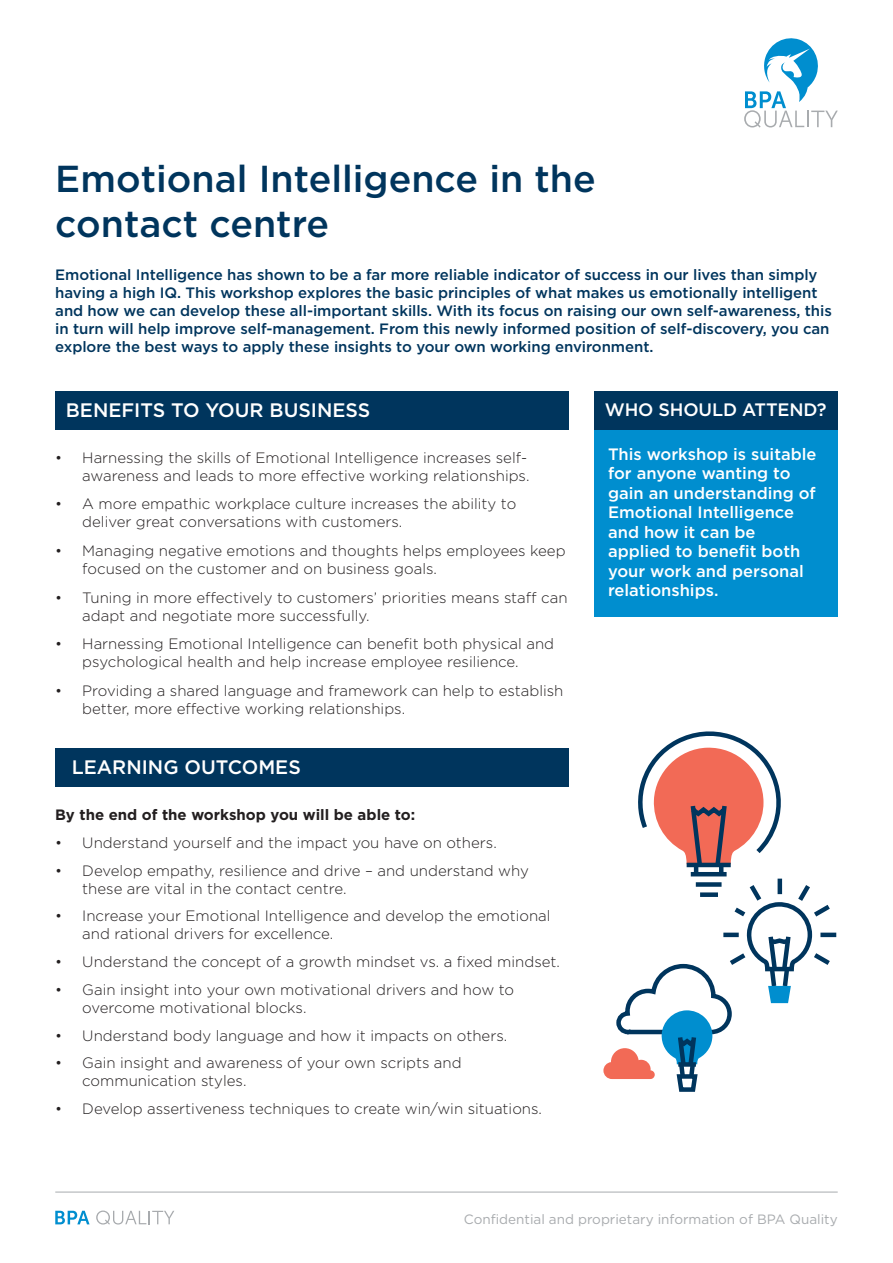
<style>
.page{position:relative;width:893px;height:1263px;background:#fff}
.page>*{position:absolute;margin:0;border:0;box-sizing:border-box;transform-origin:0 0}
.t1{font:500 37.5px/45px "Gotham";color:#00355d}
.t2{font:500 19.5px "Gotham";color:#fff}
.t3{font:500 18px "Gotham";letter-spacing:-.01em;color:#fff}
.t4{font:500 16.5px/19.5px "Gotham";color:#fff}
.t5{font:300 15px/18px "Gotham";color:#231f20}
.t6{font:500 15px/18px "Gotham";letter-spacing:-.005em;color:#00355d}
.t7{font:700 15px "Gotham";color:#231f20}
.t8{font:13.5px "Gotham";color:#a8abae}
</style>
<div class="page">
<div style="left:594px;top:429px;width:244px;height:188px;background:#008ecf"></div>
<svg style="left:665px;top:731px;width:172px;height:234px"></svg>
<svg style="left:603px;top:747px;width:211px;height:345px"></svg>
<div style="left:55px;top:391px;width:513px;height:38px;background:#00355d"></div>
<div style="left:594px;top:391px;width:244px;height:38px;background:#00355d"></div>
<div style="left:55px;top:748px;width:513px;height:39px;background:#00355d"></div>
<svg style="left:744px;top:38px;width:94px;height:90px"></svg>
<svg style="left:55px;top:1211px;width:35px;height:13px"></svg>
<svg style="left:96px;top:1210px;width:78px;height:14px"></svg>
<hr style="left:55px;top:1192px;width:783px;height:1px;background:#a8abae">
<p class="t1" style="left:55px;top:155px;width:542px">Emotional Intelligence in the contact centre</p>
<p class="t6" style="left:55px;top:266px;width:778px">Emotional Intelligence has shown to be a far more reliable indicator of success in our lives than simply having a high IQ. This workshop explores the basic principles of what makes us emotionally intelligent and how we can develop these all-important skills. With its focus on raising our own self-awareness, this in turn will help improve self-management. From this newly informed position of self-discovery, you can explore the best ways to apply these insights to your own working environment.</p>
<p class="t2" style="left:66px;top:397px;width:306px">BENEFITS TO YOUR BUSINESS</p>
<p class="t3" style="left:605px;top:398px;width:223px">WHO SHOULD ATTEND?</p>
<p class="t5" style="left:55px;top:448px;width:476px;text-align:right">• Harnessing the skills of Emotional Intelligence increases self&shy;awareness and leads to more effective working relationships.</p>
<p class="t5" style="left:82px;top:495px;width:436px;text-indent:-27px">• A more empathic workplace culture increases the ability to deliver great conversations with customers.</p>
<p class="t5" style="left:82px;top:541px;width:485px;text-indent:-27px">• Managing negative emotions and thoughts helps employees keep focused on the customer and on business goals.</p>
<p class="t5" style="left:82px;top:588px;width:487px;text-indent:-27px">• Tuning in more effectively to customers’ priorities means staff can adapt and negotiate more successfully.</p>
<p class="t5" style="left:55px;top:635px;width:500px;text-align:center">• Harnessing Emotional Intelligence can benefit both physical and psychological health and help increase employee resilience.</p>
<p class="t5" style="left:82px;top:681px;width:483px;text-indent:-27px">• Providing a shared language and framework can help to establish better, more effective working relationships.</p>
<p class="t2" style="left:72px;top:754px;width:231px">LEARNING OUTCOMES</p>
<p class="t7" style="left:55px;top:805px;width:361px">By the end of the workshop you will be able to:</p>
<p class="t5" style="left:55px;top:833px;width:443px">• Understand yourself and the impact you have on others.</p>
<p class="t5" style="left:82px;top:861px;width:448px;text-indent:-27px">• Develop empathy, resilience and drive – and understand why these are vital in the contact centre.</p>
<p class="t5" style="left:82px;top:907px;width:470px;text-indent:-27px">• Increase your Emotional Intelligence and develop the emotional and rational drivers for excellence.</p>
<p class="t5" style="left:55px;top:952px;width:506px">• Understand the concept of a growth mindset vs. a fixed mindset.</p>
<p class="t5" style="left:82px;top:980px;width:433px;text-indent:-27px">• Gain insight into your own motivational drivers and how to overcome motivational blocks.</p>
<p class="t5" style="left:55px;top:1026px;width:453px">• Understand body language and how it impacts on others.</p>
<p class="t5" style="left:82px;top:1054px;width:381px;text-indent:-27px">• Gain insight and awareness of your own scripts and communication styles.</p>
<p class="t5" style="left:55px;top:1099px;width:488px">• Develop assertiveness techniques to create win/win situations.</p>
<p class="t4" style="left:608px;top:444px;width:210px">This workshop is suitable for anyone wanting to gain an understanding of<br>Emotional Intelligence and how it can be applied to benefit both your work and personal relationships.</p>
<p class="t8" style="left:464px;top:1210px;width:375px">Confidential and proprietary information of BPA Quality</p>
</div>
